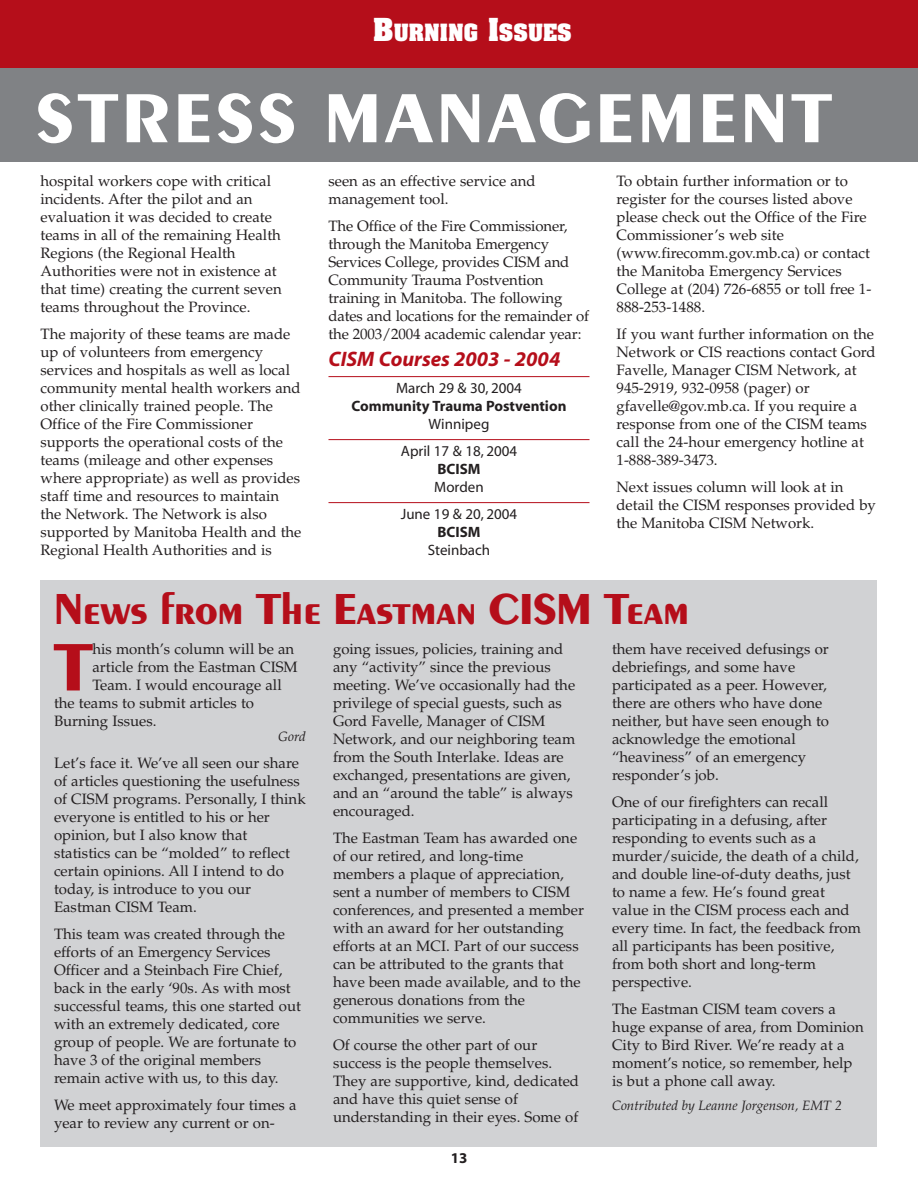
<style>
.page{position:relative;width:918px;height:1188px;background:#fff}
.page>*{position:absolute;margin:0;border:0;box-sizing:border-box;transform-origin:0 0}
.t1{font:700 72px "Peignot D";letter-spacing:.065em;color:#fff}
.t2{font:700 69.6px "Peignot D";color:#b50e1a}
.t3{font:700 45px "Peignot D";color:#b50e1a}
.t4{font:italic 700 21px "Myriad";color:#b50e1a}
.t5{font:700 20.25px "Aachen";color:#fff}
.t6{font:15px/18px "Palatino";color:#231f20}
.t7{font:15px/27px "Myriad";color:#231f20;text-align:center}
.t8{font:700 15px "Myriad";color:#231f20}
.t9{font:italic 13.5px "Palatino";color:#231f20}
.s1{font-size:27px}
</style>
<div class="page">
<div style="left:40px;top:580px;width:838px;height:568px;background:#d1d2d4"></div>
<div style="left:0;top:68px;width:918px;height:94px;background:#808285"></div>
<div style="left:0;top:0;width:918px;height:68px;background:#b50e1a"></div>
<hr style="left:328px;top:376px;width:262px;height:1px;background:#b50e1a">
<hr style="left:328px;top:439px;width:262px;height:1px;background:#b50e1a">
<hr style="left:328px;top:502px;width:262px;height:1px;background:#b50e1a">
<h3 class="t5" style="left:373px;top:24px;width:200px"><span class="s1">B</span>URNING <span class="s1">I</span>SSUES</h3>
<h1 class="t1" style="left:36px;top:89px;width:797px">STRESS MANAGEMENT</h1>
<p class="t6" style="left:40px;top:174px;width:243px">hospital workers cope with critical incidents. After the pilot and an evaluation it was decided to create teams in all of the remaining Health Regions (the Regional Health Authorities were not in existence at that time) creating the current seven teams throughout the Province.</p>
<p class="t6" style="left:40px;top:327px;width:263px">The majority of these teams are made up of volunteers from emergency services and hospitals as well as local community mental health workers and other clinically trained people. The Office of the Fire Commissioner supports the operational costs of the teams (mileage and other expenses where appropriate) as well as provides staff time and resources to maintain the Network. The Network is also supported by Manitoba Health and the Regional Health Authorities and is</p>
<p class="t6" style="left:328px;top:174px;width:209px">seen as an effective service and management tool.</p>
<p class="t6" style="left:328px;top:219px;width:262px">The Office of the Fire Commissioner, through the Manitoba Emergency Services College, provides CISM and Community Trauma Postvention training in Manitoba. The following dates and locations for the remainder of the 2003/2004 academic calendar year:</p>
<h3 class="t4" style="left:328px;top:352px;width:233px">CISM Courses 2003 - 2004</h3>
<p class="t7" style="left:396px;top:376px;width:127px">March 29 &amp; 30, 2004</p>
<p class="t8" style="left:352px;top:401px;width:216px">Community Trauma Postvention</p>
<p class="t7" style="left:401px;top:412px;width:118px">Winnipeg<br>April 17 &amp; 18, 2004</p>
<p class="t8" style="left:437px;top:464px;width:45px">BCISM</p>
<p class="t7" style="left:401px;top:475px;width:118px">Morden<br>June 19 &amp; 20, 2004</p>
<p class="t8" style="left:437px;top:527px;width:45px">BCISM</p>
<p class="t7" style="left:428px;top:538px;width:64px">Steinbach</p>
<p class="t6" style="left:616px;top:174px;width:256px">To obtain further information or to register for the courses listed above please check out the Office of the Fire<br>Commissioner’s web site (www.firecomm.gov.mb.ca) or contact the Manitoba Emergency Services<br>College at (204) 726-6855 or toll free 1-<br>888-253-1488.</p>
<p class="t6" style="left:617px;top:327px;width:261px">If you want further information on the Network or CIS reactions contact Gord Favelle, Manager CISM Network, at 945-2919, 932-0958 (pager) or gfavelle@gov.mb.ca. If you require a response from one of the CISM teams call the 24-hour emergency hotline at 1-888-389-3473.</p>
<p class="t6" style="left:617px;top:480px;width:261px">Next issues column will look at in detail the CISM responses provided by the Manitoba CISM Network.</p>
<h3 class="t3" style="left:54px;top:591px;width:637px">News from The Eastman CISM Team</h3>
<h2 class="t2" style="left:54px;top:639px;width:40px">T</h2>
<p class="t6" style="left:92px;top:642px;width:203px">his month’s column will be an</p>
<p class="t6" style="left:612px;top:642px;width:219px">them have received defusings or debriefings, and some have participated as a peer. However, there are others who have done neither, but have seen enough to acknowledge the emotional “heaviness” of an emergency responder’s job.</p>
<p class="t6" style="left:612px;top:795px;width:251px">One of our firefighters can recall participating in a defusing, after responding to events such as a murder/suicide, the death of a child, and double line-of-duty deaths, just to name a few. He’s found great value in the CISM process each and every time. In fact, the feedback from all participants has been positive, from both short and long-term perspective.</p>
<p class="t6" style="left:612px;top:1002px;width:253px">The Eastman CISM team covers a huge expanse of area, from Dominion<br>City to Bird River. We’re ready at a moment’s notice, so remember, help is but a phone call away.</p>
<p class="t9" style="left:612px;top:1101px;width:231px">Contributed by Leanne Jorgenson, EMT 2</p>
<p class="t6" style="left:333px;top:642px;width:244px">going issues, policies, training and any “activity” since the previous meeting. We’ve occasionally had the privilege of special guests, such as<br>Gord Favelle, Manager of CISM<br>Network, and our neighboring team from the South Interlake. Ideas are exchanged, presentations are given, and an “around the table” is always encouraged.</p>
<p class="t6" style="left:333px;top:831px;width:253px">The Eastman Team has awarded one of our retired, and long-time members a plaque of appreciation, sent a number of members to CISM conferences, and presented a member with an award for her outstanding efforts at an MCI. Part of our success can be attributed to the grants that have been made available, and to the generous donations from the communities we serve.</p>
<p class="t6" style="left:333px;top:1038px;width:248px">Of course the other part of our success is the people themselves.<br>They are supportive, kind, dedicated and have this quiet sense of understanding in their eyes. Some of</p>
<p class="t6" style="left:92px;top:660px;width:207px">article from the Eastman CISM</p>
<p class="t6" style="left:92px;top:678px;width:191px">Team. I would encourage all</p>
<p class="t6" style="left:54px;top:696px;width:202px">the teams to submit articles to</p>
<p class="t6" style="left:54px;top:714px;width:104px">Burning Issues.</p>
<p class="t9" style="left:278px;top:732px;width:29px">Gord</p>
<p class="t6" style="left:54px;top:756px;width:253px">Let’s face it. We’ve all seen our share of articles questioning the usefulness of CISM programs. Personally, I think everyone is entitled to his or her opinion, but I also know that statistics can be “molded” to reflect certain opinions. All I intend to do today, is introduce to you our Eastman CISM Team.</p>
<p class="t6" style="left:54px;top:927px;width:249px">This team was created through the efforts of an Emergency Services Officer and a Steinbach Fire Chief, back in the early ‘90s. As with most successful teams, this one started out with an extremely dedicated, core group of people. We are fortunate to have 3 of the original members remain active with us, to this day.</p>
<p class="t6" style="left:54px;top:1098px;width:244px">We meet approximately four times a year to review any current or on-</p>
<p class="t8" style="left:451px;top:1152px;width:18px">13</p>
</div>
